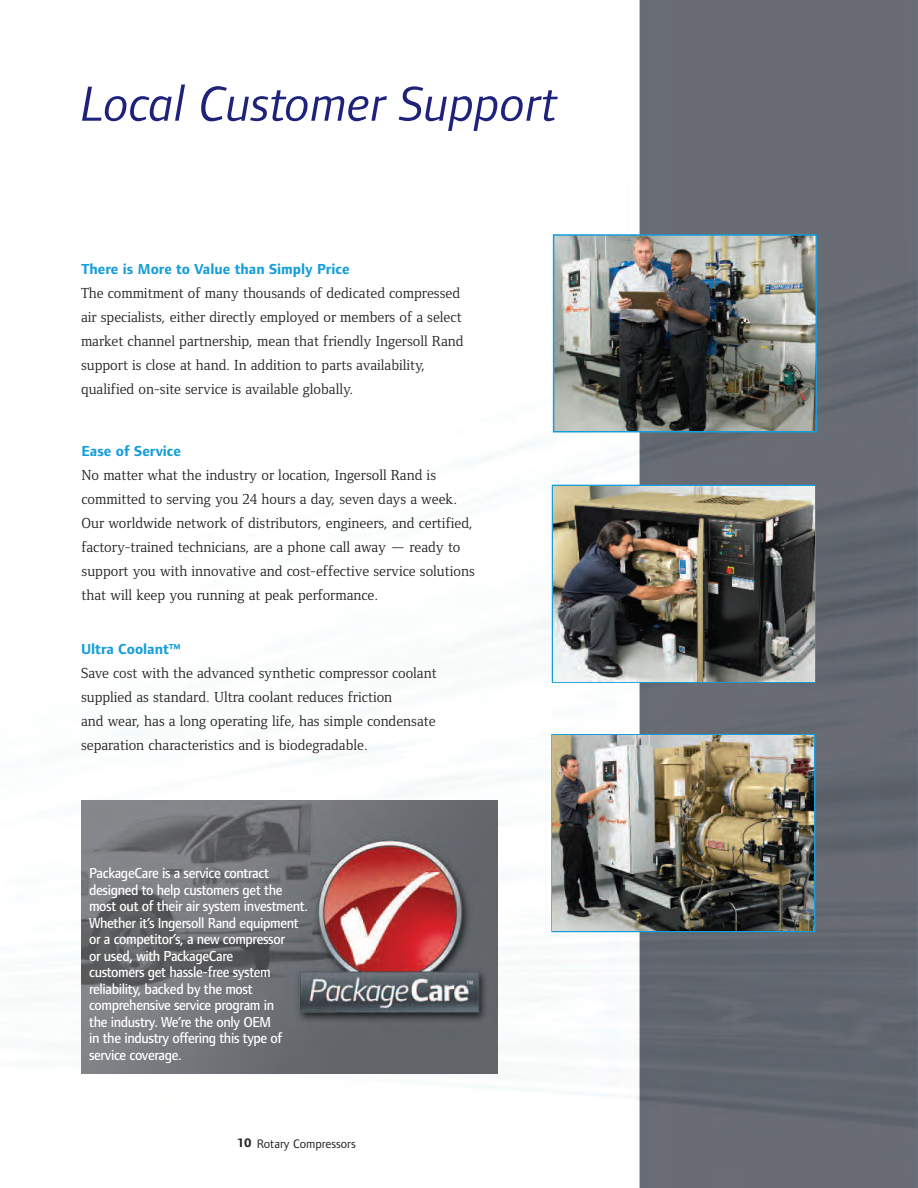
<style>
.page{position:relative;width:918px;height:1188px;background:#fff}
.page>*{position:absolute;margin:0;border:0;box-sizing:border-box;transform-origin:0 0}
.t1{font:italic 51px "Foundry Form Sans";color:#1e227a}
.t2{font:15px/24px "Foundry Form Serif";color:#231f20}
.t3{font:500 15px/16.5px "Foundry Form Sans";letter-spacing:-.025em;color:#fff;scale:.95 1}
.t4{font:700 15px "Foundry Form Sans";color:#159eda}
.t5{font:12.75px "Foundry Form Sans";color:#231f20}
.s1{font-weight:700}
</style>
<div class="page">
<img style="left:57px;top:0;width:861px;height:1188px">
<img style="left:556px;top:237px;width:258px;height:192px">
<div style="left:553px;top:234px;width:264px;height:198px;border:2px solid #179dd9"></div>
<div style="left:552px;top:485px;width:264px;height:198px;border:2px solid #179dd9"></div>
<div style="left:551px;top:734px;width:264px;height:198px;border:2px solid #179dd9"></div>
<img style="left:554px;top:486px;width:260px;height:195px">
<img style="left:553px;top:736px;width:261px;height:195px">
<img style="left:81px;top:801px;width:416px;height:272px">
<h1 class="t1" style="left:81px;top:73px;width:477px">Local Customer Support</h1>
<p class="t4" style="left:81px;top:264px;width:270px">There is More to Value than Simply Price</p>
<p class="t2" style="left:81px;top:281px;width:384px">The commitment of many thousands of dedicated compressed air specialists, either directly employed or members of a select market channel partnership, mean that friendly Ingersoll Rand support is close at hand. In addition to parts availability, qualified on-site service is available globally.</p>
<p class="t4" style="left:82px;top:445px;width:101px">Ease of Service</p>
<p class="t2" style="left:82px;top:463px;width:395px">No matter what the industry or location, Ingersoll Rand is committed to serving you 24 hours a day, seven days a week.<br>Our worldwide network of distributors, engineers, and certified, factory-trained technicians, are a phone call away — ready to support you with innovative and cost-effective service solutions that will keep you running at peak performance.</p>
<p class="t4" style="left:81px;top:644px;width:102px">Ultra Coolant™</p>
<p class="t2" style="left:81px;top:661px;width:357px">Save cost with the advanced synthetic compressor coolant supplied as standard. Ultra coolant reduces friction<br>and wear, has a long operating life, has simple condensate separation characteristics and is biodegradable.</p>
<p class="t3" style="left:89px;top:866px;width:232px">PackageCare is a service contract designed to help customers get the most out of their air system investment.<br>Whether it’s Ingersoll Rand equipment or a competitor’s, a new compressor<br>or used, with PackageCare<br>customers get hassle-free system reliability, backed by the most comprehensive service program in<br>the industry. We’re the only OEM<br>in the industry offering this type of service coverage.</p>
<p class="t5" style="left:238px;top:1139px;width:120px"><span class="s1">10</span> Rotary Compressors</p>
</div>
